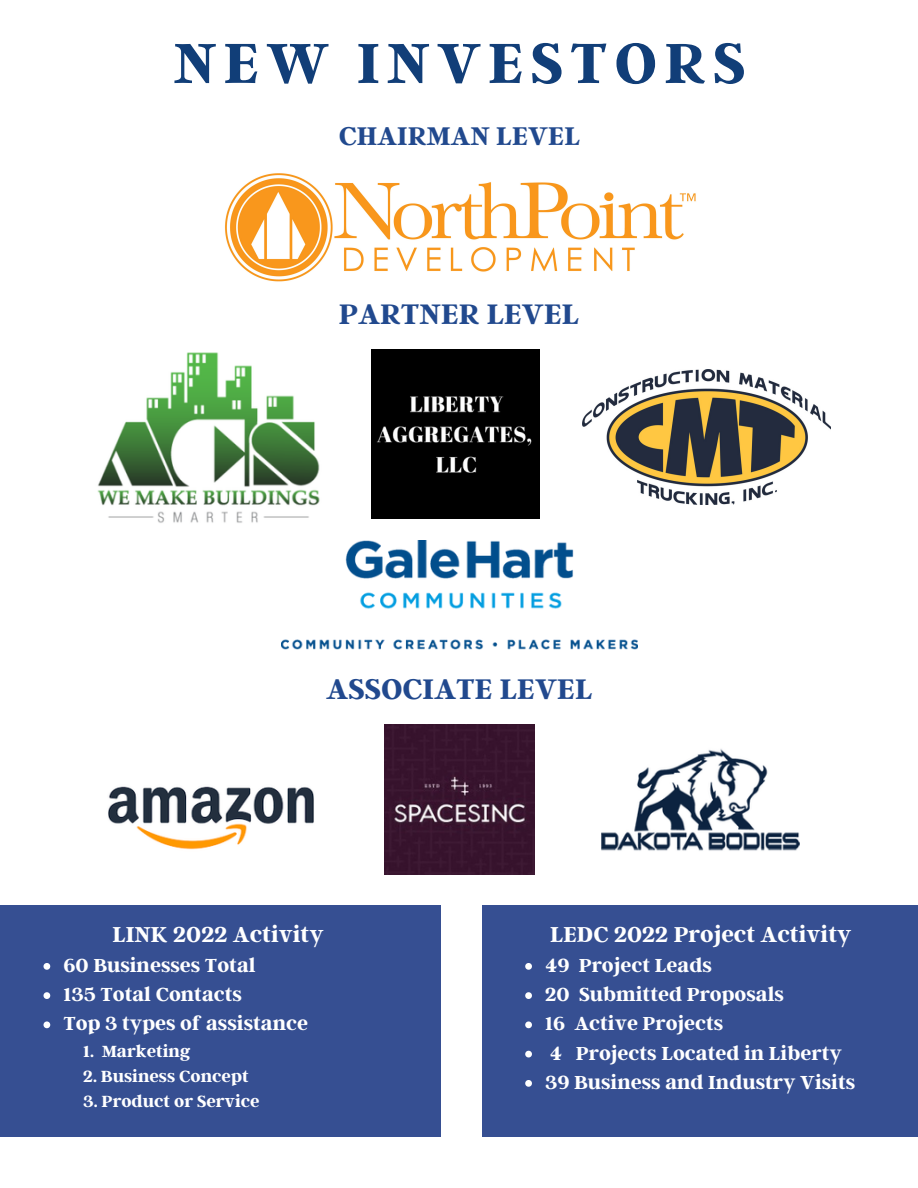
<style>
.page{position:relative;width:918px;height:1188px;background:#fff}
.page>*{position:absolute;margin:0;border:0;box-sizing:border-box;transform-origin:0 0}
.t1{font:700 63px "Argent CF";letter-spacing:.11em;color:#113e78}
.t2{font:700 31.5px "Argent CF";color:#21498e}
.t3{font:700 28.5px "Argent CF";color:#21498e}
.t4{font:700 24px "Argent CF";color:#fff}
.t5{font:700 21px/29.2px "Argent CF";color:#fff}
.t6{font:700 18px "Argent CF";color:#fff}
</style>
<div class="page">
<div style="left:0;top:906px;width:918px;height:231px;background:#364f92"></div>
<div style="left:442px;top:894px;width:40px;height:243px;background:#fff"></div>
<img style="left:108px;top:786px;width:206px;height:64px">
<img style="left:225px;top:173px;width:471px;height:109px">
<img style="left:583px;top:369px;width:247px;height:135px">
<img style="left:97px;top:352px;width:223px;height:171px">
<img style="left:385px;top:725px;width:149px;height:149px">
<img style="left:602px;top:749px;width:198px;height:102px">
<img style="left:282px;top:540px;width:355px;height:109px">
<img style="left:371px;top:349px;width:168px;height:170px">
<svg style="left:44px;top:963px;width:6px;height:7px"></svg>
<svg style="left:44px;top:992px;width:6px;height:7px"></svg>
<svg style="left:44px;top:1021px;width:6px;height:7px"></svg>
<svg style="left:525px;top:963px;width:7px;height:7px"></svg>
<svg style="left:525px;top:992px;width:7px;height:7px"></svg>
<svg style="left:525px;top:1021px;width:7px;height:7px"></svg>
<svg style="left:525px;top:1051px;width:7px;height:6px"></svg>
<svg style="left:525px;top:1080px;width:7px;height:7px"></svg>
<h1 class="t1" style="left:174px;top:22px;width:573px">NEW INVESTORS</h1>
<h3 class="t3" style="left:339px;top:118px;width:243px">CHAIRMAN LEVEL</h3>
<h2 class="t2" style="left:339px;top:294px;width:242px">PARTNER LEVEL</h2>
<h2 class="t2" style="left:326px;top:669px;width:268px">ASSOCIATE LEVEL</h2>
<p class="t4" style="left:112px;top:918px;width:213px">LINK 2022 Activity</p>
<p class="t5" style="left:63px;top:950px;width:246px">60 Businesses Total<br>135 Total Contacts<br>Top 3 types of assistance</p>
<p class="t6" style="left:83px;top:1040px;width:109px">1. Marketing</p>
<p class="t6" style="left:83px;top:1065px;width:167px">2. Business Concept</p>
<p class="t6" style="left:83px;top:1090px;width:178px">3. Product or Service</p>
<p class="t4" style="left:550px;top:918px;width:303px">LEDC 2022 Project Activity</p>
<p class="t5" style="left:545px;top:950px;width:312px">49 Project Leads<br>20 Submitted Proposals<br>16 Active Projects<br>4 Projects Located in Liberty<br>39 Business and Industry Visits</p>
</div>
